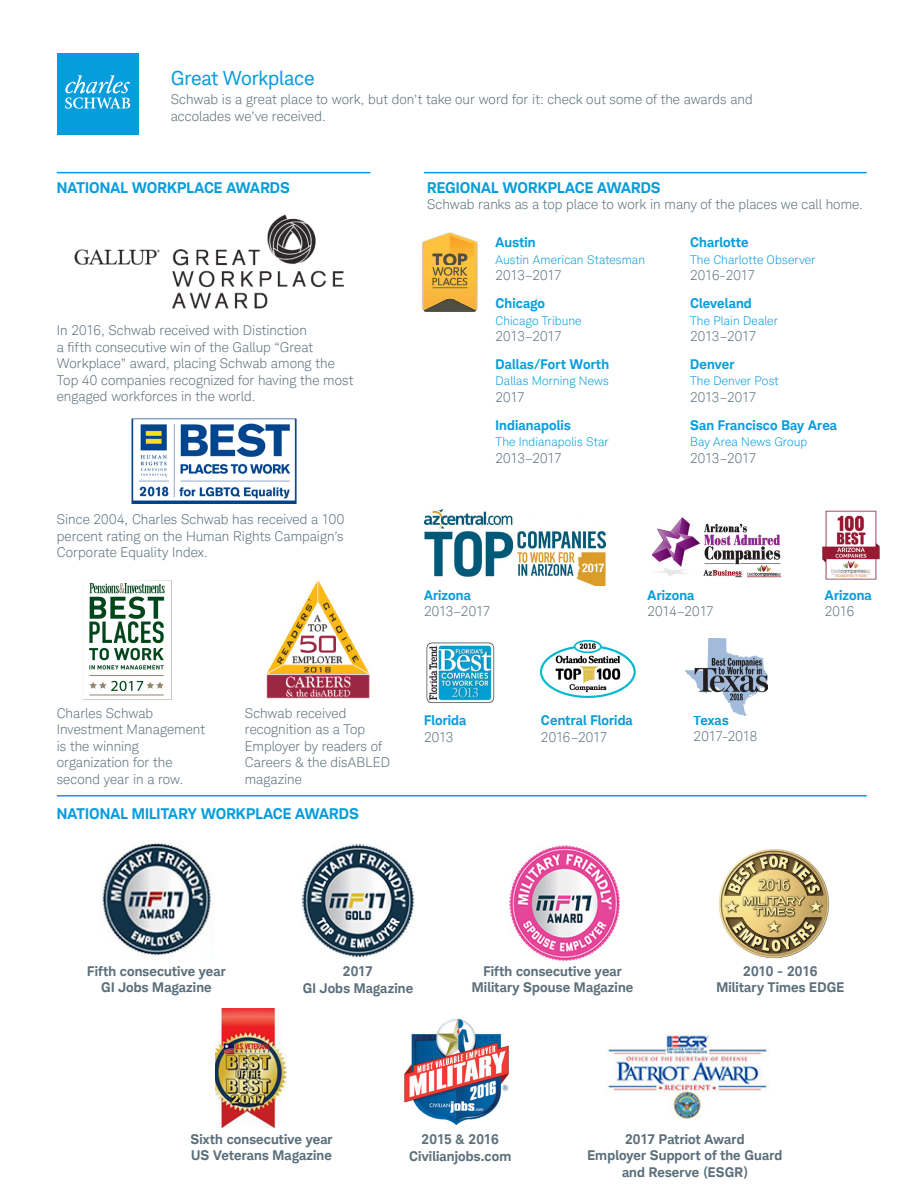
<style>
.page{position:relative;width:918px;height:1188px;background:#fff}
.page>*{position:absolute;margin:0;border:0;box-sizing:border-box;transform-origin:0 0}
.Head{font:19.5px "Charles Modern";letter-spacing:-.01em;color:#069ddc}
.Subhead{font:700 15px "Charles Modern";letter-spacing:.005em;color:#069ddc}
.Body{font:300 13.5px/16.5px "Charles Modern";letter-spacing:.005em;color:#5b6f7b}
.Body_centered{font:700 13.5px/16.5px "Charles Modern";letter-spacing:.015em;color:#5b6f7b;text-align:center}
.Subheads_sml{font:700 13.5px "Charles Modern";letter-spacing:.015em;color:#069ddc}
.Body-2{font:700 13.5px "Charles Modern";letter-spacing:.015em;color:#069ddc}
.Body_publication{font:300 12px "Charles Modern";letter-spacing:.01em;color:#069ddc}
.Body-3{font:300 12px "Charles Modern";letter-spacing:.01em;color:#069ddc}
</style>
<div class="page">
<div style="left:57px;top:53px;width:81px;height:81px;background:#069ddc"></div>
<svg style="left:65px;top:75px;width:65px;height:34px"></svg>
<img style="left:131px;top:418px;width:166px;height:86px">
<img style="left:74px;top:214px;width:270px;height:95px">
<hr style="left:57px;top:172px;width:313px;height:1px;background:#069ddc">
<hr style="left:57px;top:795px;width:810px;height:2px;background:#069ddc">
<img style="left:424px;top:510px;width:182px;height:76px">
<img style="left:651px;top:517px;width:131px;height:61px">
<img style="left:822px;top:510px;width:58px;height:70px">
<img style="left:426px;top:642px;width:69px;height:62px">
<img style="left:541px;top:641px;width:94px;height:57px">
<img style="left:422px;top:232px;width:56px;height:80px">
<hr style="left:424px;top:172px;width:443px;height:1px;background:#069ddc">
<img style="left:719px;top:849px;width:111px;height:110px">
<img style="left:102px;top:842px;width:111px;height:116px">
<img style="left:404px;top:1019px;width:105px;height:105px">
<img style="left:608px;top:1031px;width:161px;height:88px">
<img style="left:216px;top:1009px;width:70px;height:118px">
<img style="left:510px;top:845px;width:110px;height:115px">
<img style="left:83px;top:580px;width:89px;height:120px">
<img style="left:266px;top:580px;width:104px;height:119px">
<img style="left:302px;top:844px;width:113px;height:114px">
<img style="left:686px;top:638px;width:82px;height:77px">
<p class="Head" style="left:171px;top:66px;width:145px">Great Workplace</p>
<p class="Body" style="left:171px;top:91px;width:584px">Schwab is a great place to work, but don’t take our word for it: check out some of the awards and accolades we’ve received.</p>
<p class="Subhead" style="left:57px;top:178px;width:235px">NATIONAL WORKPLACE AWARDS</p>
<p class="Body" style="left:57px;top:322px;width:298px">In 2016, Schwab received with Distinction<br>a fifth consecutive win of the Gallup “Great Workplace” award, placing Schwab among the Top 40 companies recognized for having the most engaged workforces in the world.</p>
<p class="Body" style="left:57px;top:511px;width:289px;text-align:justify">Since 2004, Charles Schwab has received a 100 percent rating on the Human Rights Campaign’s Corporate Equality Index.</p>
<p class="Subhead" style="left:427px;top:178px;width:235px">REGIONAL WORKPLACE AWARDS</p>
<p class="Body" style="left:427px;top:196px;width:437px">Schwab ranks as a top place to work in many of the places we call home.</p>
<p class="Subheads_sml" style="left:496px;top:234px;width:42px">Austin</p>
<p class="Body_publication" style="left:496px;top:253px;width:151px">Austin American Statesman</p>
<p class="Body" style="left:496px;top:267px;width:68px">2013–2017</p>
<p class="Subheads_sml" style="left:496px;top:295px;width:51px">Chicago</p>
<p class="Body_publication" style="left:496px;top:313px;width:87px">Chicago Tribune</p>
<p class="Body" style="left:496px;top:328px;width:68px">2013–2017</p>
<p class="Subheads_sml" style="left:496px;top:356px;width:115px">Dallas/Fort Worth</p>
<p class="Body_publication" style="left:496px;top:374px;width:115px">Dallas Morning News</p>
<p class="Body" style="left:496px;top:389px;width:31px">2017</p>
<p class="Subheads_sml" style="left:496px;top:416px;width:77px">Indianapolis</p>
<p class="Body_publication" style="left:496px;top:435px;width:115px">The Indianapolis Star</p>
<p class="Body" style="left:496px;top:450px;width:68px">2013–2017</p>
<p class="Subheads_sml" style="left:690px;top:234px;width:60px">Charlotte</p>
<p class="Body_publication" style="left:690px;top:253px;width:127px">The Charlotte Observer</p>
<p class="Body" style="left:690px;top:267px;width:66px">2016-2017</p>
<p class="Subheads_sml" style="left:690px;top:295px;width:63px">Cleveland</p>
<p class="Body_publication" style="left:690px;top:313px;width:89px">The Plain Dealer</p>
<p class="Body" style="left:690px;top:328px;width:68px">2013–2017</p>
<p class="Subheads_sml" style="left:690px;top:356px;width:46px">Denver</p>
<p class="Body_publication" style="left:690px;top:374px;width:90px">The Denver Post</p>
<p class="Body" style="left:690px;top:389px;width:68px">2013–2017</p>
<p class="Body-2" style="left:690px;top:416px;width:149px">San Francisco Bay Area</p>
<p class="Body-3" style="left:690px;top:435px;width:119px">Bay Area News Group</p>
<p class="Body" style="left:690px;top:450px;width:68px">2013–2017</p>
<p class="Subheads_sml" style="left:424px;top:587px;width:48px">Arizona</p>
<p class="Body" style="left:424px;top:603px;width:68px">2013–2017</p>
<p class="Subheads_sml" style="left:648px;top:587px;width:48px">Arizona</p>
<p class="Body" style="left:648px;top:603px;width:68px">2014–2017</p>
<p class="Subheads_sml" style="left:825px;top:587px;width:48px">Arizona</p>
<p class="Body" style="left:825px;top:603px;width:31px">2016</p>
<p class="Body" style="left:57px;top:705px;width:150px">Charles Schwab<br>Investment Management is the winning organization for the second year in a row.</p>
<p class="Body" style="left:245px;top:705px;width:147px">Schwab received recognition as a Top<br>Employer by readers of<br>Careers &amp; the disABLED magazine</p>
<p class="Subhead" style="left:57px;top:804px;width:304px">NATIONAL MILITARY WORKPLACE AWARDS</p>
<p class="Subheads_sml" style="left:424px;top:712px;width:44px">Florida</p>
<p class="Body" style="left:424px;top:729px;width:31px">2013</p>
<p class="Subheads_sml" style="left:541px;top:712px;width:93px">Central Florida</p>
<p class="Body" style="left:541px;top:729px;width:68px">2016–2017</p>
<p class="Subheads_sml" style="left:694px;top:712px;width:37px">Texas</p>
<p class="Body" style="left:694px;top:728px;width:65px">2017-2018</p>
<p class="Body_centered" style="left:87px;top:962px;width:140px">Fifth consecutive year<br>GI Jobs Magazine</p>
<p class="Body_centered" style="left:472px;top:962px;width:163px">Fifth consecutive year<br>Military Spouse Magazine</p>
<p class="Body_centered" style="left:716px;top:962px;width:129px">2010 - 2016<br>Military Times EDGE</p>
<p class="Body_centered" style="left:303px;top:963px;width:112px">2017<br>GI Jobs Magazine</p>
<p class="Body_centered" style="left:190px;top:1131px;width:144px;text-align:left">Sixth consecutive year<br>US Veterans Magazine</p>
<p class="Body_centered" style="left:625px;top:1131px;width:121px">2017 Patriot Award</p>
<p class="Body_centered" style="left:409px;top:1131px;width:104px">2015 &amp; 2016<br>Civilianjobs.com</p>
<p class="Body_centered" style="left:587px;top:1147px;width:196px">Employer Support of the Guard and Reserve (ESGR)</p>
</div>
